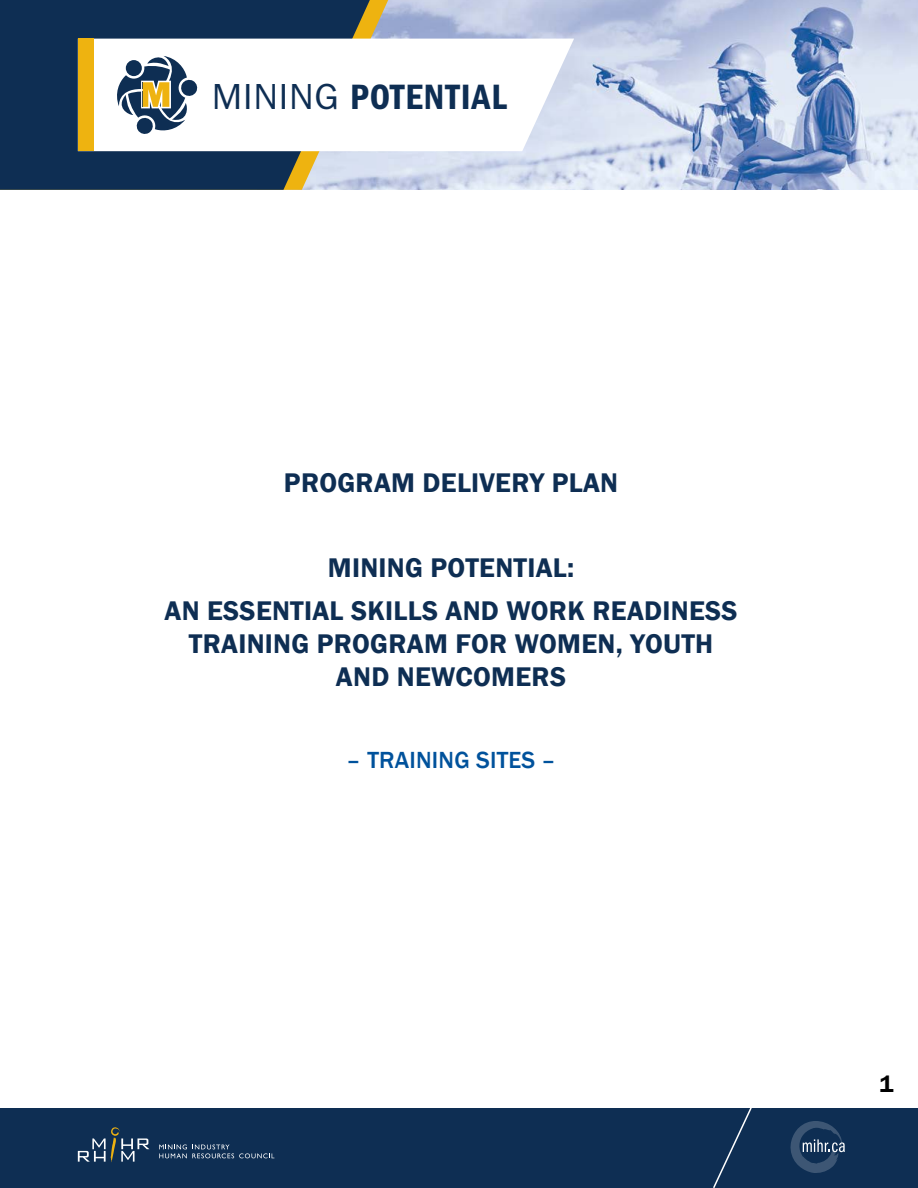
<style>
.page{position:relative;width:918px;height:1188px;background:#fff}
.page>*{position:absolute;margin:0;border:0;box-sizing:border-box;transform-origin:0 0}
.t1{font:36.45px "ITC Franklin Gothic Std Dm Cd";letter-spacing:.03em;color:#0e2e53}
.t2{font:600 27.75px/42.6px "Franklin Gothic";letter-spacing:.01em;color:#0e2e53;text-align:center}
.t3{font:500 24px "Franklin Gothic";letter-spacing:.01em;color:#00529c}
.t4{font:24px "Franklin Gothic Demi";color:#000}
.s1{font-family:"ITC Franklin Gothic Std"}
.s2{font-style:inherit}
</style>
<div class="page">
<div style="left:0;top:1108px;width:918px;height:80px;background:#0e2e53"></div>
<svg style="left:790px;top:1121px;width:55px;height:52px"></svg>
<svg style="left:78px;top:1127px;width:71px;height:35px"></svg>
<svg style="left:159px;top:1145px;width:115px;height:13px"></svg>
<img style="left:394px;top:0;width:524px;height:190px">
<svg style="left:0;top:0;width:376px;height:190px;background:#233f5b"></svg>
<svg style="left:94px;top:39px;width:480px;height:112px"></svg>
<div style="left:78px;top:39px;width:16px;height:112px;background:#eeb310"></div>
<svg style="left:713px;top:1108px;width:39px;height:80px"></svg>
<svg style="left:114px;top:51px;width:84px;height:84px"></svg>
<h1 class="t1" style="left:212px;top:76px;width:297px"><span class="s1">MINING</span> POTENTIAL</h1>
<p class="t2" style="left:284px;top:462px;width:336px">PROGRAM DELIVERY PLAN</p>
<p class="t2" style="left:165px;top:547px;width:575px">MINING POTENTIAL:<br>AN ESSENTIAL SKILLS AND WORK READINESS</p>
<p class="t2" style="left:189px;top:627px;width:526px;line-height:33.3px">TRAINING PROGRAM FOR WOMEN, YOUTH<br>AND NEWCOMERS</p>
<p class="t3" style="left:346px;top:745px;width:211px"><span class="s2">–</span> TRAINING SITES <span class="s2">–</span></p>
<p class="t4" style="left:880px;top:1069px;width:16px">1</p>
</div>
